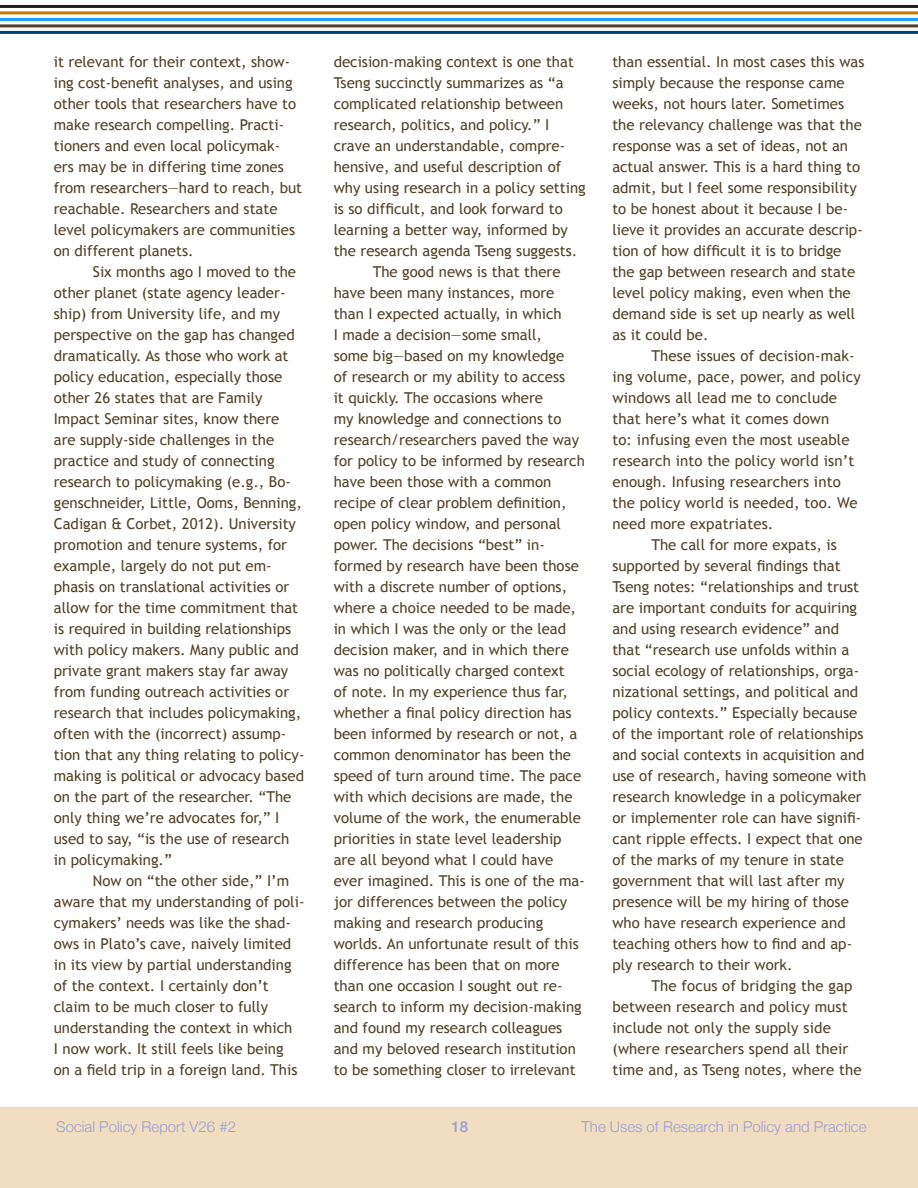
<style>
.page{position:relative;width:918px;height:1188px;background:#fff}
.page>*{position:absolute;margin:0;border:0;box-sizing:border-box;transform-origin:0 0}
.BodyText{font:15px/21px "Trebuchet MS";color:#514229}
.t1{font:300 15px "Helvetica Neue";color:#94a0db}
.t2{font:500 15px "Helvetica Neue";color:#94a0db}
</style>
<div class="page">
<div style="left:0;top:1107px;width:918px;height:81px;background:#f1ddbf"></div>
<hr style="left:0;top:5px;width:918px;height:3px;background:#231f20">
<hr style="left:0;top:11px;width:918px;height:3px;background:#c67600">
<hr style="left:0;top:18px;width:918px;height:3px;background:#1a9eff">
<hr style="left:0;top:24px;width:918px;height:3px;background:#514229">
<hr style="left:0;top:31px;width:918px;height:3px;background:#004679">
<p class="BodyText" style="left:54px;top:52px;width:250px">it relevant for their context, show&shy;ing cost-benefit analyses, and using other tools that researchers have to make research compelling. Practi&shy;tioners and even local policymak&shy;ers may be in differing time zones from researchers—hard to reach, but reachable. Researchers and state level policymakers are communities on different planets.</p>
<p class="BodyText" style="left:54px;top:262px;width:252px;text-indent:39px">Six months ago I moved to the other planet (state agency leader&shy;ship) from University life, and my perspective on the gap has changed dramatically. As those who work at policy education, especially those other 26 states that are Family Impact Seminar sites, know there are supply-side challenges in the practice and study of connecting research to policymaking (e.g., Bo&shy;genschneider, Little, Ooms, Benning, Cadigan &amp; Corbet, 2012). University promotion and tenure systems, for example, largely do not put em&shy;phasis on translational activities or allow for the time commitment that is required in building relationships with policy makers. Many public and private grant makers stay far away from funding outreach activities or research that includes policymaking, often with the (incorrect) assump&shy;tion that any thing relating to policy&shy;making is political or advocacy based on the part of the researcher. “The only thing we’re advocates for,” I used to say, “is the use of research in policymaking.”</p>
<p class="BodyText" style="left:54px;top:871px;width:252px;text-indent:39px">Now on “the other side,” I’m aware that my understanding of poli&shy;cymakers’ needs was like the shad&shy;ows in Plato’s cave, naively limited in its view by partial understanding of the context. I certainly don’t claim to be much closer to fully understanding the context in which<br>I now work. It still feels like being<br>on a field trip in a foreign land. This</p>
<p class="BodyText" style="left:334px;top:52px;width:254px">decision-making context is one that Tseng succinctly summarizes as “a complicated relationship between research, politics, and policy.” I crave an understandable, compre&shy;hensive, and useful description of why using research in a policy setting is so difficult, and look forward to learning a better way, informed by the research agenda Tseng suggests.</p>
<p class="BodyText" style="left:334px;top:262px;width:253px;text-indent:39px">The good news is that there have been many instances, more than I expected actually, in which<br>I made a decision—some small,<br>some big—based on my knowledge<br>of research or my ability to access<br>it quickly. The occasions where<br>my knowledge and connections to research/researchers paved the way for policy to be informed by research have been those with a common recipe of clear problem definition, open policy window, and personal power. The decisions “best” in&shy;formed by research have been those with a discrete number of options, where a choice needed to be made, in which I was the only or the lead decision maker, and in which there was no politically charged context<br>of note. In my experience thus far, whether a final policy direction has been informed by research or not, a common denominator has been the speed of turn around time. The pace with which decisions are made, the volume of the work, the enumerable priorities in state level leadership are all beyond what I could have ever imagined. This is one of the ma&shy;jor differences between the policy making and research producing worlds. An unfortunate result of this difference has been that on more than one occasion I sought out re&shy;search to inform my decision-making and found my research colleagues and my beloved research institution to be something closer to irrelevant</p>
<p class="BodyText" style="left:612px;top:52px;width:254px">than essential. In most cases this was simply because the response came weeks, not hours later. Sometimes the relevancy challenge was that the response was a set of ideas, not an actual answer. This is a hard thing to admit, but I feel some responsibility to be honest about it because I be&shy;lieve it provides an accurate descrip&shy;tion of how difficult it is to bridge the gap between research and state level policy making, even when the demand side is set up nearly as well as it could be.</p>
<p class="BodyText" style="left:612px;top:346px;width:250px;text-indent:39px">These issues of decision-mak&shy;ing volume, pace, power, and policy windows all lead me to conclude that here’s what it comes down<br>to: infusing even the most useable research into the policy world isn’t enough. Infusing researchers into the policy world is needed, too. We need more expatriates.</p>
<p class="BodyText" style="left:612px;top:535px;width:255px;text-indent:39px">The call for more expats, is supported by several findings that Tseng notes: “relationships and trust are important conduits for acquiring and using research evidence” and that “research use unfolds within a social ecology of relationships, orga&shy;nizational settings, and political and policy contexts.” Especially because of the important role of relationships and social contexts in acquisition and use of research, having someone with research knowledge in a policymaker or implementer role can have signifi&shy;cant ripple effects. I expect that one of the marks of my tenure in state government that will last after my presence will be my hiring of those who have research experience and teaching others how to find and ap&shy;ply research to their work.</p>
<p class="BodyText" style="left:612px;top:976px;width:251px;text-indent:39px">The focus of bridging the gap between research and policy must include not only the supply side (where researchers spend all their time and, as Tseng notes, where the</p>
<p class="t1" style="left:56px;top:1115px;width:181px">Social Policy Report V26 #2</p>
<p class="t2" style="left:451px;top:1115px;width:18px">18</p>
<p class="t1" style="left:582px;top:1115px;width:286px">The Uses of Research in Policy and Practice</p>
</div>
